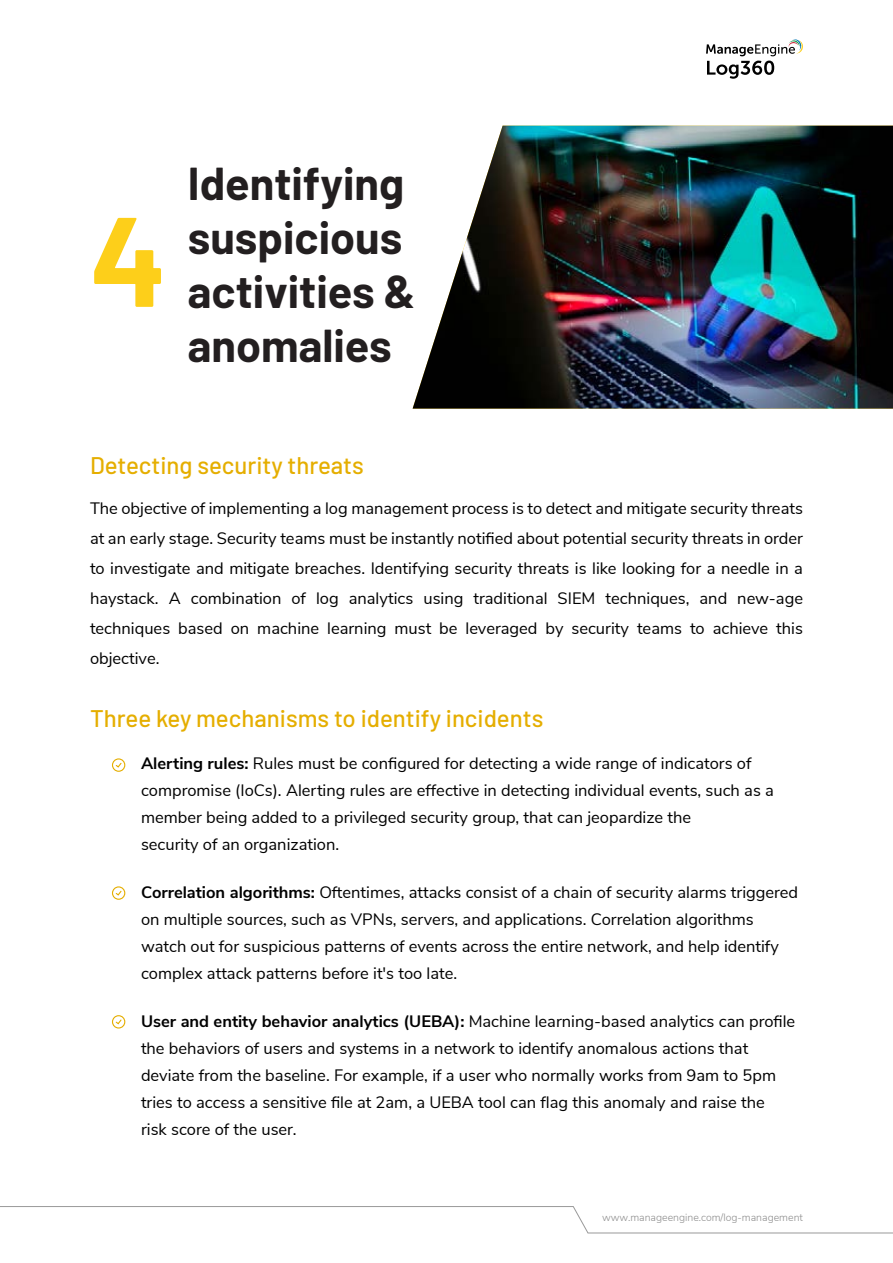
<style>
.page{position:relative;width:893px;height:1263px;background:#fff}
.page>*{position:absolute;margin:0;border:0;box-sizing:border-box;transform-origin:0 0}
.t1{font:700 127.2px "Barlow";color:#fdcf1a}
.t2{font:700 45px/54px "Barlow";color:#231f20}
.t3{font:500 24px "Barlow";color:#e5ae00}
.t4{font:16.5px/27px "Nunito Sans";color:#000}
.t5{font:300 10.5px "Nunito Sans";color:#8e8e8e}
.s1{font-weight:700}
</style>
<div class="page">
<div style="left:112px;top:758px;width:13px;height:14px;border:1px solid #e5ae00;border-radius:50%"></div>
<svg style="left:115px;top:762px;width:7px;height:6px"></svg>
<div style="left:112px;top:886px;width:13px;height:14px;border:1px solid #e5ae00;border-radius:50%"></div>
<svg style="left:115px;top:890px;width:7px;height:6px"></svg>
<div style="left:112px;top:1015px;width:13px;height:13px;border:1px solid #e5ae00;border-radius:50%"></div>
<svg style="left:115px;top:1018px;width:8px;height:7px"></svg>
<svg style="left:706px;top:39px;width:97px;height:40px"></svg>
<svg style="left:0;top:1206px;width:893px;height:27px"></svg>
<img style="left:413px;top:126px;width:480px;height:283px">
<h1 class="t1" style="left:90px;top:167px;width:78px">4</h1>
<h2 class="t2" style="left:188px;top:153px;width:229px">Identifying suspicious activities &amp; anomalies</h2>
<h3 class="t3" style="left:90px;top:448px;width:275px">Detecting security threats</h3>
<p class="t4" style="left:90px;top:492px;width:714px;line-height:30px;text-align:justify">The objective of implementing a log management process is to detect and mitigate security threats at an early stage. Security teams must be instantly notified about potential security threats in order to investigate and mitigate breaches. Identifying security threats is like looking for a needle in a haystack. A combination of log analytics using traditional SIEM techniques, and new-age techniques based on machine learning must be leveraged by security teams to achieve this objective.</p>
<h3 class="t3" style="left:90px;top:701px;width:455px">Three key mechanisms to identify incidents</h3>
<p class="t4" style="left:141px;top:749px;width:634px"><span class="s1">Alerting rules:</span> Rules must be configured for detecting a wide range of indicators of compromise (IoCs). Alerting rules are effective in detecting individual events, such as a member being added to a privileged security group, that can jeopardize the<br>security of an organization.</p>
<p class="t4" style="left:141px;top:878px;width:659px"><span class="s1">Correlation algorithms:</span> Oftentimes, attacks consist of a chain of security alarms triggered on multiple sources, such as VPNs, servers, and applications. Correlation algorithms watch out for suspicious patterns of events across the entire network, and help identify complex attack patterns before it's too late.</p>
<p class="t4" style="left:141px;top:1007px;width:656px"><span class="s1">User and entity behavior analytics (UEBA):</span> Machine learning-based analytics can profile the behaviors of users and systems in a network to identify anomalous actions that deviate from the baseline. For example, if a user who normally works from 9am to 5pm tries to access a sensitive file at 2am, a UEBA tool can flag this anomaly and raise the<br>risk score of the user.</p>
<p class="t5" style="left:602px;top:1209px;width:202px">www.manageengine.com/log-management</p>
</div>
